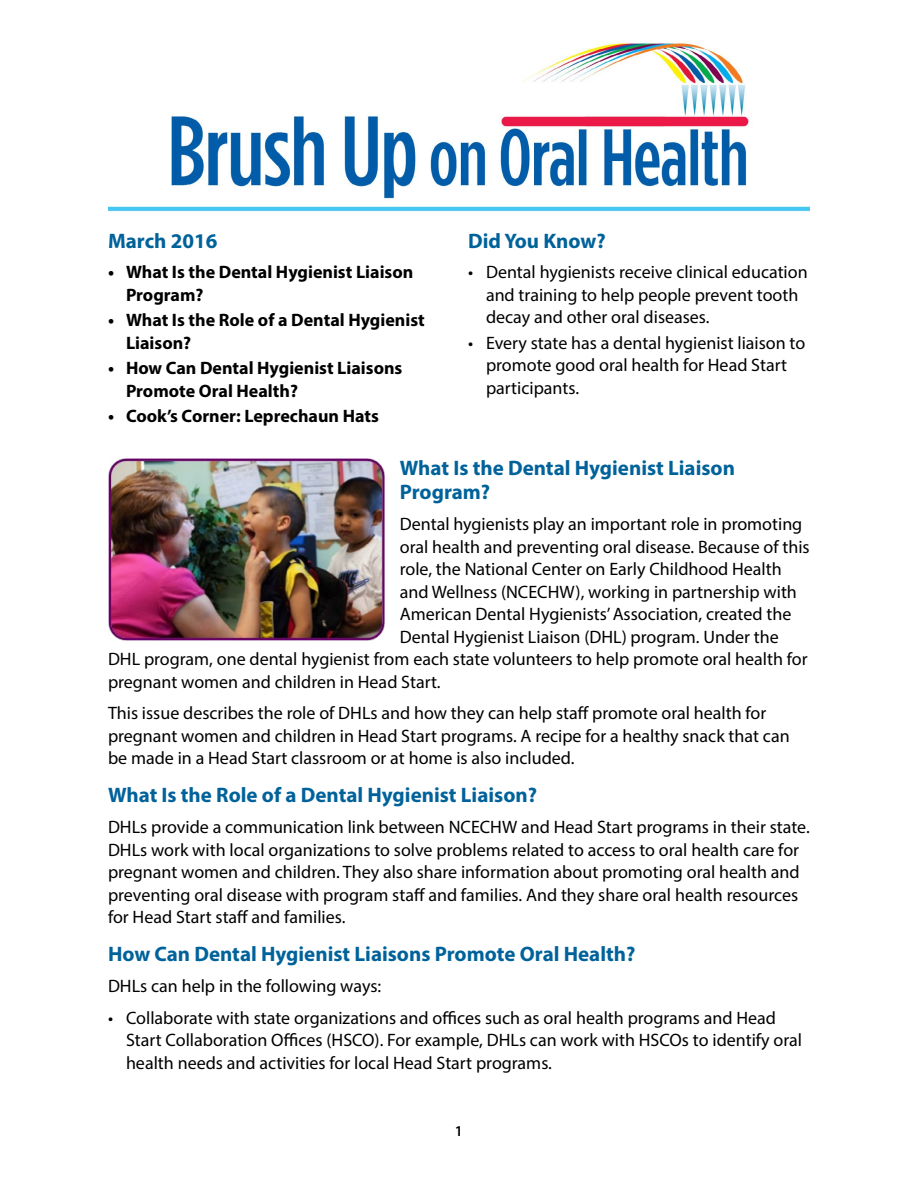
<style>
.page{position:relative;width:918px;height:1188px;background:#fff}
.page>*{position:absolute;margin:0;border:0;box-sizing:border-box;transform-origin:0 0}
.Heading_1{font:700 21px/24px "Myriad Pro";color:#00629a}
.Body_text_2{font:18px/22.5px "Myriad Pro";color:#000}
.Body_text{font:18px "Myriad Pro";color:#000}
.t1{font:700 18px/22.5px "Myriad Pro";color:#000}
.t2{font:600 15px "Myriad Pro";color:#000}
</style>
<div class="page">
<img style="left:108px;top:43px;width:702px;height:169px">
<img style="left:108px;top:459px;width:277px;height:182px">
<h1 class="Heading_1" style="left:108px;top:228px;width:111px">March 2016</h1>
<p class="t1" style="left:126px;top:260px;width:289px;text-indent:-18px">• What Is the Dental Hygienist Liaison<br>Program?</p>
<p class="t1" style="left:126px;top:308px;width:300px;text-indent:-18px">• What Is the Role of a Dental Hygienist<br>Liaison?</p>
<p class="t1" style="left:126px;top:356px;width:278px;text-indent:-18px">• How Can Dental Hygienist Liaisons<br>Promote Oral Health?</p>
<p class="t1" style="left:108px;top:404px;width:272px">• Cook’s Corner: Leprechaun Hats</p>
<h1 class="Heading_1" style="left:468px;top:228px;width:139px">Did You Know?</h1>
<p class="Body_text_2" style="left:486px;top:261px;width:323px;text-indent:-18px">• Dental hygienists receive clinical education and training to help people prevent tooth decay and other oral diseases.</p>
<p class="Body_text_2" style="left:486px;top:331px;width:321px;text-indent:-18px">• Every state has a dental hygienist liaison to promote good oral health for Head Start participants.</p>
<h1 class="Heading_1" style="left:400px;top:455px;width:337px">What Is the Dental Hygienist Liaison<br>Program?</h1>
<p class="Body_text" style="left:400px;top:513px;width:404px">Dental hygienists play an important role in promoting</p>
<p class="Body_text" style="left:400px;top:536px;width:411px">oral health and preventing oral disease. Because of this</p>
<p class="Body_text" style="left:400px;top:558px;width:384px">role, the National Center on Early Childhood Health</p>
<p class="Body_text" style="left:400px;top:581px;width:399px">and Wellness (NCECHW), working in partnership with</p>
<p class="Body_text" style="left:400px;top:603px;width:393px">American Dental Hygienists’ Association, created the</p>
<p class="Body_text" style="left:400px;top:626px;width:381px">Dental Hygienist Liaison (DHL) program. Under the</p>
<p class="Body_text" style="left:108px;top:648px;width:701px">DHL program, one dental hygienist from each state volunteers to help promote oral health for</p>
<p class="Body_text" style="left:108px;top:671px;width:334px">pregnant women and children in Head Start.</p>
<p class="Body_text_2" style="left:108px;top:702px;width:683px">This issue describes the role of DHLs and how they can help staff promote oral health for pregnant women and children in Head Start programs. A recipe for a healthy snack that can be made in a Head Start classroom or at home is also included.</p>
<h1 class="Heading_1" style="left:108px;top:782px;width:431px">What Is the Role of a Dental Hygienist Liaison?</h1>
<p class="Body_text_2" style="left:108px;top:816px;width:703px">DHLs provide a communication link between NCECHW and Head Start programs in their state.<br>DHLs work with local organizations to solve problems related to access to oral health care for pregnant women and children. They also share information about promoting oral health and preventing oral disease with program staff and families. And they share oral health resources for Head Start staff and families.</p>
<h1 class="Heading_1" style="left:108px;top:941px;width:529px">How Can Dental Hygienist Liaisons Promote Oral Health?</h1>
<p class="Body_text" style="left:108px;top:975px;width:275px">DHLs can help in the following ways:</p>
<p class="Body_text_2" style="left:126px;top:1006px;width:678px;text-indent:-18px">• Collaborate with state organizations and offices such as oral health programs and Head<br>Start Collaboration Offices (HSCO). For example, DHLs can work with HSCOs to identify oral health needs and activities for local Head Start programs.</p>
<p class="t2" style="left:455px;top:1122px;width:10px">1</p>
</div>
